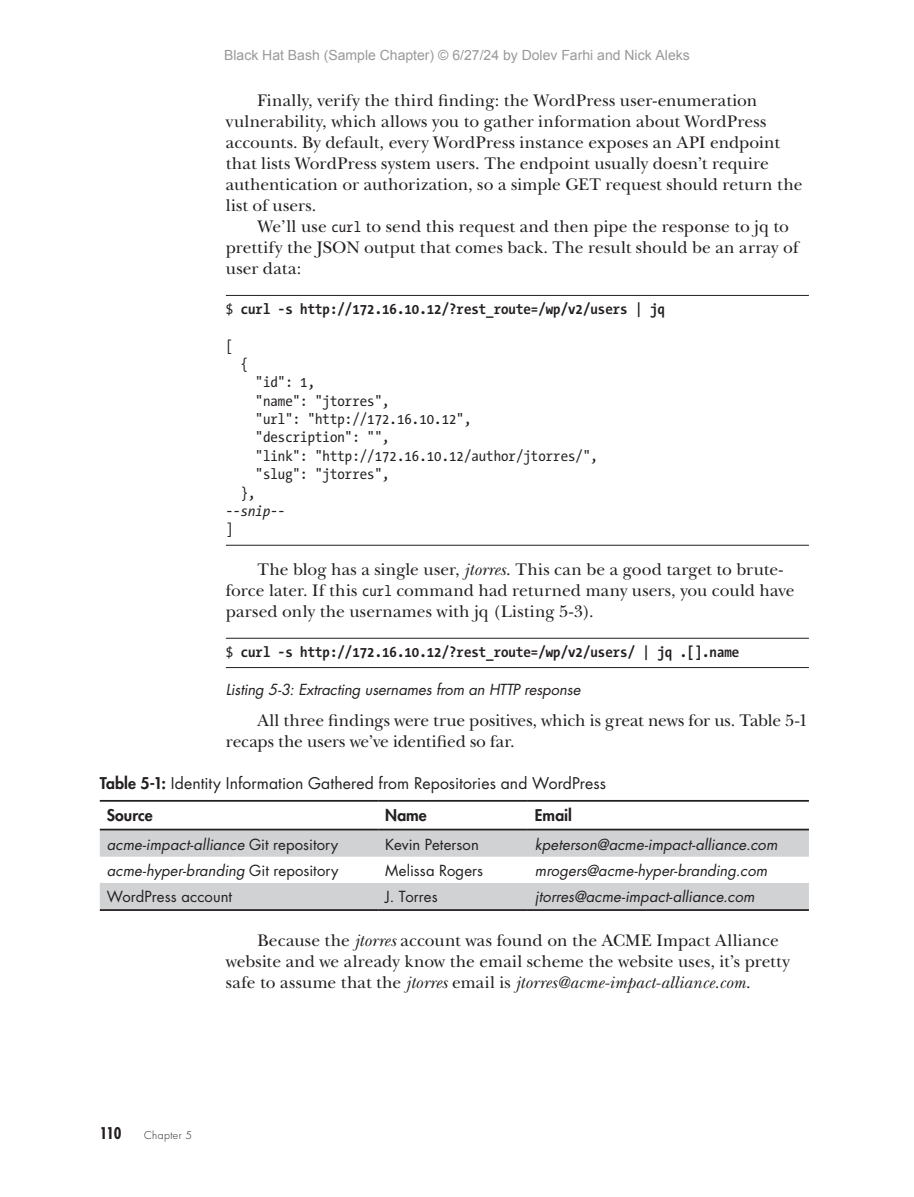
<style>
.page{position:relative;width:914px;height:1197px;background:#fff}
.page>*{position:absolute;margin:0;border:0;box-sizing:border-box;transform-origin:0 0}
.t1{font:17.5px/21px "New Baskerville Std";letter-spacing:-.005em;color:#231f20}
.t2{font:15.75px/31.3px "Futura Std";letter-spacing:.005em;color:#231f20}
.t3{font:800 15.75px "Futura Std";color:#231f20}
.t4{font:700 condensed 15.75px "Futura Std";color:#231f20}
.t5{font:italic 14.88px "Futura Std";letter-spacing:.005em;color:#231f20}
.t6{font:14.88px/18.4px "The Sans Mono Cd W5";color:#231f20}
.t7{font:700 14.88px "The Sans Mono Cd W7";color:#231f20}
.t8{font:14.88px "Futura Std";letter-spacing:.01em;color:#231f20}
.t9{font:italic 14.88px "The Sans Mono Cd W5";color:#231f20}
.t10{font:14px "Arial";color:#999}
.t11{font:300 10.5px "Futura Std";letter-spacing:.04em;color:#231f20}
.s1{font-family:"The Sans Mono Cd W5";font-size:14.88px}
.s2{font-family:"The Sans Mono Cd W5";font-weight:400}
.s3{font-style:italic}
.s4{font-weight:800}
.s5{font-style:normal}
</style>
<div class="page">
<hr style="left:226px;top:295px;width:582px;height:1px;background:#231f20">
<hr style="left:226px;top:545px;width:582px;height:1px;background:#231f20">
<hr style="left:226px;top:638px;width:582px;height:1px;background:#231f20">
<hr style="left:226px;top:667px;width:582px;height:1px;background:#231f20">
<svg style="left:100px;top:830px;width:708px;height:79px;fill:#d1d2d4"></svg>
<hr style="left:100px;top:800px;width:278px;height:2px;background:#231f20">
<hr style="left:378px;top:800px;width:150px;height:2px;background:#231f20">
<hr style="left:528px;top:800px;width:280px;height:2px;background:#231f20">
<hr style="left:100px;top:829px;width:278px;height:1px;background:#231f20">
<hr style="left:378px;top:829px;width:150px;height:1px;background:#231f20">
<hr style="left:528px;top:829px;width:280px;height:1px;background:#231f20">
<hr style="left:100px;top:909px;width:278px;height:2px;background:#231f20">
<hr style="left:378px;top:909px;width:150px;height:2px;background:#231f20">
<hr style="left:528px;top:909px;width:280px;height:2px;background:#231f20">
<p class="t10" style="left:224px;top:46px;width:467px">Black Hat Bash (Sample Chapter) © 6/27/24 by Dolev Farhi and Nick Aleks</p>
<p class="t1" style="left:226px;top:90px;width:578px;text-indent:32px">Finally, verify the third finding: the WordPress user-enumeration vulnerability, which allows you to gather information about WordPress accounts. By default, every WordPress instance exposes an API endpoint that lists WordPress system users. The endpoint usually doesn’t require authentication or authorization, so a simple GET request should return the list of users.</p>
<p class="t1" style="left:226px;top:216px;width:575px;text-indent:31px">We’ll use <span class="s1">curl</span> to send this request and then pipe the response to jq to prettify the JSON output that comes back. The result should be an array of user data:</p>
<p class="t7" style="left:226px;top:300px;width:440px"><span class="s2">$</span> curl -s http://172.16.10.12/?rest_route=/wp/v2/users | jq</p>
<p class="t6" style="left:226px;top:337px;width:9px">[</p>
<p class="t6" style="left:241px;top:355px;width:9px">{</p>
<p class="t6" style="left:256px;top:374px;width:344px">"id": 1,<br>"name": "jtorres",<br>"url": "http://172.16.10.12",<br>"description": "",<br>"link": "http://172.16.10.12/author/jtorres/", "slug": "jtorres",</p>
<p class="t6" style="left:241px;top:484px;width:16px">},</p>
<p class="t9" style="left:226px;top:503px;width:61px">--snip--</p>
<p class="t6" style="left:226px;top:521px;width:9px">]</p>
<p class="t1" style="left:226px;top:559px;width:570px;text-indent:32px">The blog has a single user, <span class="s3">jtorres</span>. This can be a good target to brute&shy;force later. If this <span class="s1">curl</span> command had returned many users, you could have parsed only the usernames with jq (Listing 5-3).</p>
<p class="t7" style="left:226px;top:643px;width:515px"><span class="s2">$</span> curl -s http://172.16.10.12/?rest_route=/wp/v2/users/ | jq .[].name</p>
<p class="t5" style="left:226px;top:680px;width:356px">Listing 5-3: Extracting usernames from an HTTP response</p>
<p class="t1" style="left:226px;top:710px;width:583px;text-indent:32px">All three findings were true positives, which is great news for us. Table 5-1 recaps the users we’ve identified so far.</p>
<p class="t2" style="left:107px;top:768px;width:501px;text-indent:-7px"><span class="s4">Table 5-1:</span> Identity Information Gathered from Repositories and WordPress<br><span class="s4">Source</span></p>
<p class="t3" style="left:385px;top:805px;width:43px">Name</p>
<p class="t3" style="left:535px;top:805px;width:39px">Email</p>
<p class="t5" style="left:107px;top:835px;width:233px">acme-impact-alliance <span class="s5">Git repository</span></p>
<p class="t8" style="left:385px;top:835px;width:95px">Kevin Peterson</p>
<p class="t5" style="left:535px;top:835px;width:244px">kpeterson@acme-impact-alliance.com</p>
<p class="t5" style="left:107px;top:861px;width:233px">acme-hyper-branding <span class="s5">Git repository</span></p>
<p class="t8" style="left:385px;top:861px;width:99px">Melissa Rogers</p>
<p class="t5" style="left:535px;top:861px;width:234px">mrogers@acme-hyper-branding.com</p>
<p class="t8" style="left:107px;top:887px;width:127px">WordPress account</p>
<p class="t8" style="left:385px;top:887px;width:54px">J. Torres</p>
<p class="t5" style="left:535px;top:887px;width:221px">jtorres@acme-impact-alliance.com</p>
<p class="t1" style="left:226px;top:930px;width:566px;text-indent:32px">Because the <span class="s3">jtorres</span> account was found on the ACME Impact Alliance website and we already know the email scheme the website uses, it’s pretty safe to assume that the <span class="s3">jtorres</span> email is <span class="s3">jtorres@acme-impact-alliance.com</span>.</p>
<p class="t4" style="left:100px;top:1124px;width:23px">110</p>
<p class="t11" style="left:144px;top:1129px;width:49px">Chapter 5</p>
</div>
